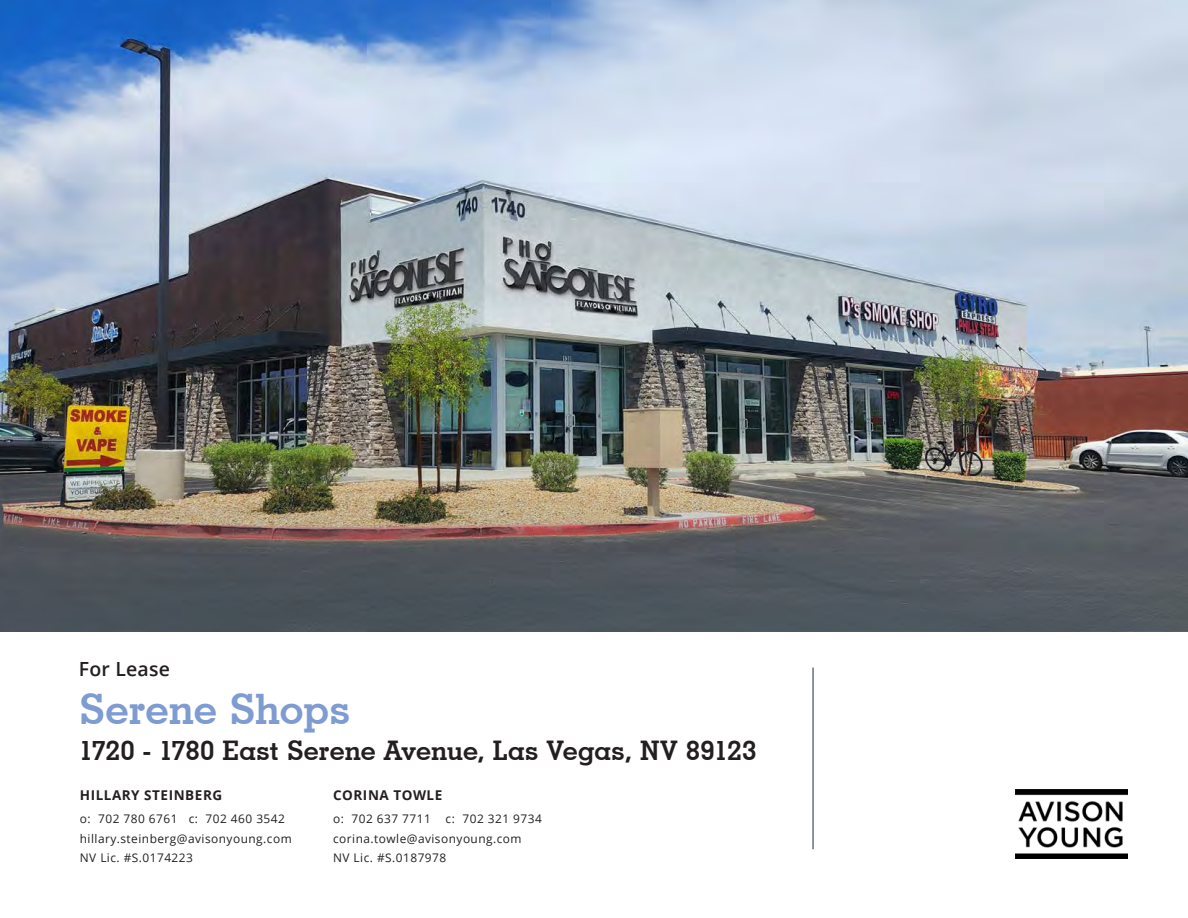
<style>
.page{position:relative;width:1188px;height:918px;background:#fff}
.page>*{position:absolute;margin:0;border:0;box-sizing:border-box;transform-origin:0 0}
.Body_12pt{font:700 42px "Geometric Slab 703 BT";letter-spacing:-.005em;color:#7e9cd1}
.Body_12pt-2{font:700 27px "Geometric Slab 703 BT";color:#231f20}
.Body_12pt-3{font:600 19.5px "Open Sans";letter-spacing:.01em;color:#231f20}
.t1{font:700 13.5px "Open Sans";letter-spacing:.04em;color:#231f20}
.t2{font:11.85px "Open Sans";letter-spacing:.04em;color:#231f20}
</style>
<div class="page">
<img style="left:0;top:0;width:1188px;height:632px">
<hr style="left:812px;top:668px;width:2px;height:181px;background:#353f52">
<img style="left:1016px;top:790px;width:112px;height:68px">
<img style="left:0;top:435px;width:1188px;height:196px">
<p class="Body_12pt-3" style="left:79px;top:656px;width:93px">For Lease</p>
<p class="Body_12pt" style="left:79px;top:684px;width:273px">Serene Shops</p>
<p class="Body_12pt-2" style="left:79px;top:734px;width:679px">1720 - 1780 East Serene Avenue, Las Vegas, NV 89123</p>
<p class="t1" style="left:80px;top:786px;width:144px">HILLARY STEINBERG</p>
<p class="t2" style="left:80px;top:811px;width:207px">o: 702 780 6761 c: 702 460 3542</p>
<p class="t2" style="left:80px;top:830px;width:213px">hillary.steinberg@avisonyoung.com</p>
<p class="t2" style="left:80px;top:850px;width:115px">NV Lic. #S.0174223</p>
<p class="t1" style="left:333px;top:786px;width:111px">CORINA TOWLE</p>
<p class="t2" style="left:333px;top:811px;width:210px">o: 702 637 7711 c: 702 321 9734</p>
<p class="t2" style="left:333px;top:830px;width:190px">corina.towle@avisonyoung.com</p>
<p class="t2" style="left:333px;top:850px;width:115px">NV Lic. #S.0187978</p>
</div>
